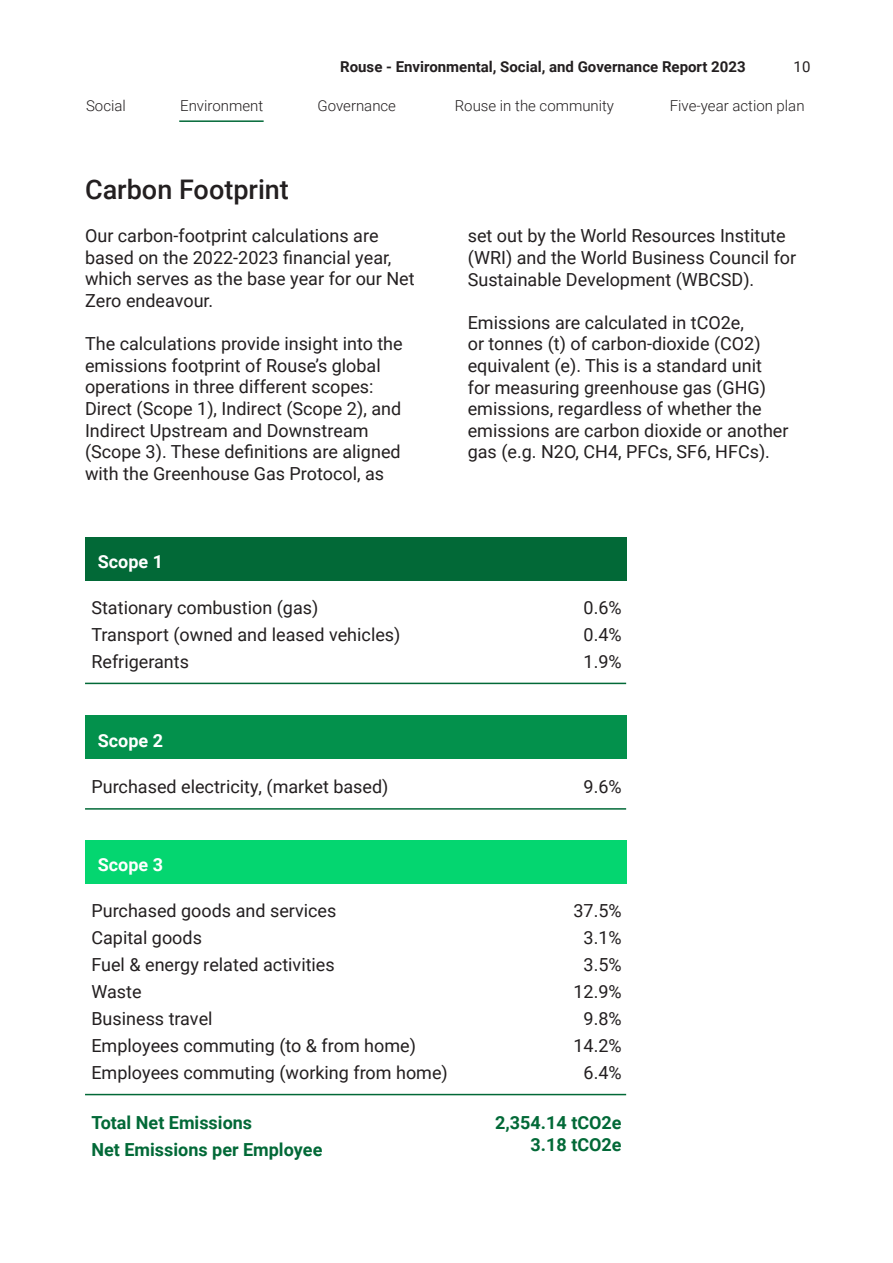
<style>
.page{position:relative;width:893px;height:1263px;background:#fff}
.page>*{position:absolute;margin:0;border:0;box-sizing:border-box;transform-origin:0 0}
.t1{font:500 27px "Roboto";color:#231f20}
.t2{font:18px/21.6px "Roboto";color:#231f20}
.t3{font:700 18px "Roboto";color:#026937}
.t4{font:700 18px "Roboto";color:#fff}
.t5{font:300 15px "Roboto";color:#231f20}
.t6{font:700 15px "Roboto";color:#231f20}
.t7{font:15px "Roboto";color:#231f20}
</style>
<div class="page">
<div style="left:85px;top:537px;width:541px;height:43px;background:#026937"></div>
<div style="left:85px;top:840px;width:541px;height:43px;background:#04d670"></div>
<div style="left:85px;top:715px;width:541px;height:44px;background:#03914c"></div>
<hr style="left:85px;top:683px;width:541px;height:1px;background:#026937">
<hr style="left:85px;top:1094px;width:541px;height:1px;background:#026937">
<hr style="left:85px;top:808px;width:541px;height:2px;background:#026937">
<hr style="left:179px;top:120px;width:85px;height:2px;background:#026937">
<p class="t6" style="left:340px;top:56px;width:407px">Rouse - Environmental, Social, and Governance Report 2023</p>
<p class="t7" style="left:794px;top:56px;width:18px">10</p>
<p class="t5" style="left:86px;top:95px;width:41px">Social</p>
<p class="t5" style="left:180px;top:95px;width:84px">Environment</p>
<p class="t5" style="left:317px;top:95px;width:80px">Governance</p>
<p class="t5" style="left:455px;top:95px;width:161px">Rouse in the community</p>
<p class="t5" style="left:670px;top:95px;width:136px">Five-year action plan</p>
<p class="t1" style="left:85px;top:171px;width:205px">Carbon Footprint</p>
<p class="t2" style="left:85px;top:224px;width:331px">Our carbon-footprint calculations are based on the 2022-2023 financial year, which serves as the base year for our Net Zero endeavour.</p>
<p class="t2" style="left:85px;top:332px;width:319px">The calculations provide insight into the emissions footprint of Rouse’s global operations in three different scopes:<br>Direct (Scope 1), Indirect (Scope 2), and Indirect Upstream and Downstream (Scope 3). These definitions are aligned with the Greenhouse Gas Protocol, as</p>
<p class="t2" style="left:468px;top:225px;width:330px">set out by the World Resources Institute (WRI) and the World Business Council for<br>Sustainable Development (WBCSD).</p>
<p class="t2" style="left:468px;top:311px;width:322px">Emissions are calculated in tCO2e,<br>or tonnes (t) of carbon-dioxide (CO2) equivalent (e). This is a standard unit for measuring greenhouse gas (GHG) emissions, regardless of whether the emissions are carbon dioxide or another gas (e.g. N2O, CH4, PFCs, SF6, HFCs).</p>
<p class="t4" style="left:98px;top:549px;width:67px">Scope 1</p>
<p class="t2" style="left:91px;top:596px;width:228px">Stationary combustion (gas)</p>
<p class="t2" style="left:91px;top:623px;width:311px">Transport (owned and leased vehicles)</p>
<p class="t2" style="left:91px;top:650px;width:99px">Refrigerants</p>
<p class="t4" style="left:98px;top:727px;width:67px">Scope 2</p>
<p class="t2" style="left:91px;top:775px;width:299px">Purchased electricity, (market based)</p>
<p class="t4" style="left:98px;top:852px;width:67px">Scope 3</p>
<p class="t2" style="left:91px;top:899px;width:246px">Purchased goods and services</p>
<p class="t2" style="left:91px;top:926px;width:112px">Capital goods</p>
<p class="t2" style="left:91px;top:953px;width:245px">Fuel &amp; energy related activities</p>
<p class="t2" style="left:91px;top:980px;width:52px">Waste</p>
<p class="t2" style="left:91px;top:1007px;width:123px">Business travel</p>
<p class="t2" style="left:91px;top:1034px;width:326px">Employees commuting (to &amp; from home)</p>
<p class="t2" style="left:91px;top:1061px;width:358px">Employees commuting (working from home)</p>
<p class="t3" style="left:91px;top:1110px;width:162px">Total Net Emissions</p>
<p class="t3" style="left:91px;top:1137px;width:232px">Net Emissions per Employee</p>
<p class="t2" style="left:584px;top:596px;width:40px">0.6%</p>
<p class="t2" style="left:584px;top:623px;width:40px">0.4%</p>
<p class="t2" style="left:584px;top:650px;width:40px">1.9%</p>
<p class="t2" style="left:584px;top:775px;width:40px">9.6%</p>
<p class="t2" style="left:573px;top:899px;width:50px">37.5%</p>
<p class="t2" style="left:584px;top:926px;width:40px">3.1%</p>
<p class="t2" style="left:584px;top:953px;width:40px">3.5%</p>
<p class="t2" style="left:573px;top:980px;width:50px">12.9%</p>
<p class="t2" style="left:584px;top:1007px;width:40px">9.8%</p>
<p class="t2" style="left:573px;top:1034px;width:50px">14.2%</p>
<p class="t2" style="left:584px;top:1061px;width:40px">6.4%</p>
<p class="t3" style="left:495px;top:1110px;width:128px">2,354.14 tCO2e</p>
<p class="t3" style="left:531px;top:1131px;width:93px">3.18 tCO2e</p>
</div>
